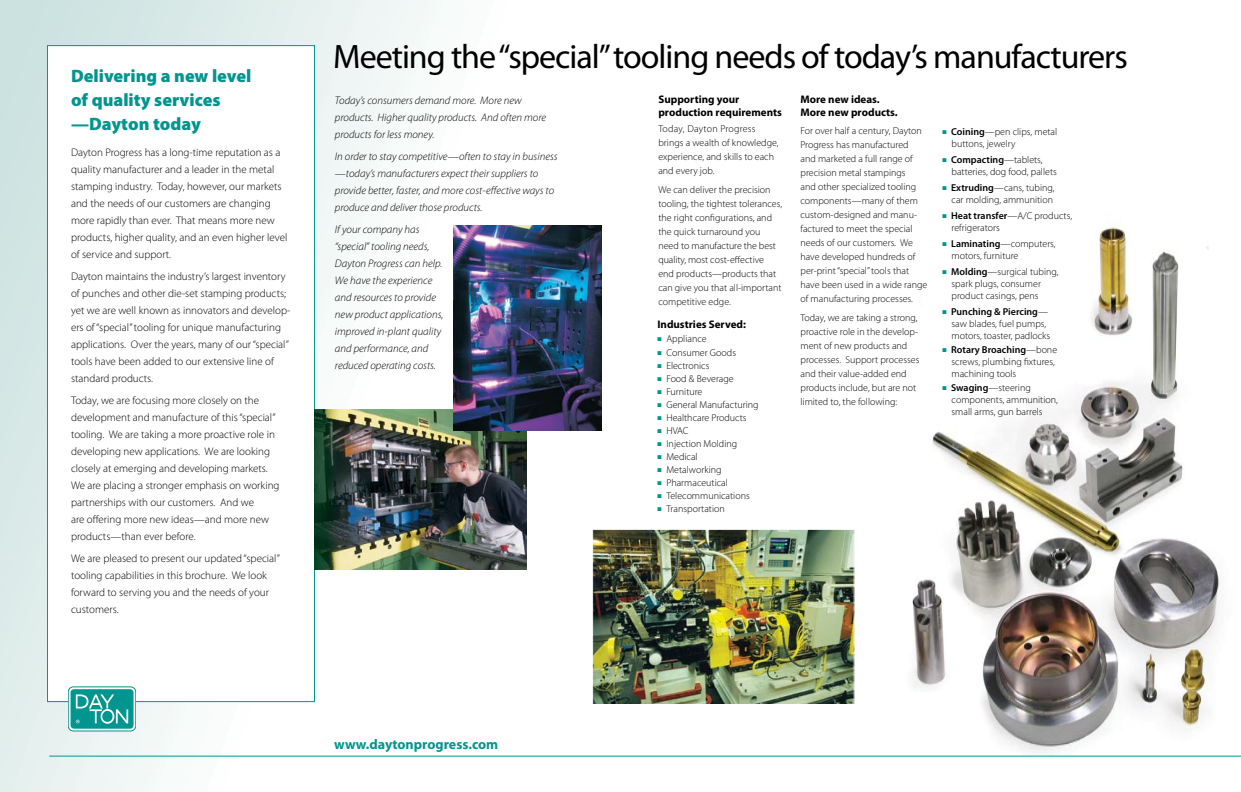
<style>
.page{position:relative;width:1241px;height:792px;background:#fff}
.page>*{position:absolute;margin:0;border:0;box-sizing:border-box;transform-origin:0 0}
.t1{font:34px "Myriad Pro";letter-spacing:-.03em;color:#000}
.t2{font:900 18px/24px "Myriad Pro";color:#00958e}
.t3{font:700 14px "Myriad Pro";color:#00958e}
.t4{font:300 11px/17px "Myriad Pro";color:#000}
.t5{font:italic 300 11px/17px "Myriad Pro";color:#000}
.t6{font:700 11px/13px "Myriad Pro";color:#000}
.t7{font:300 10px/14px "Myriad Pro";color:#000}
.s1{color:#00958e}
.s2{font-weight:600}
</style>
<div class="page">
<img style="left:878px;top:226px;width:362px;height:530px">
<img style="left:0;top:0;width:639px;height:792px">
<div style="left:48px;top:46px;width:266px;height:656px;background:#fff"></div>
<img style="left:594px;top:531px;width:258px;height:172px">
<div style="left:592px;top:529px;width:262px;height:186px;border:1px solid #fff"></div>
<hr style="left:49px;top:756px;width:1191px;height:1px;background:#00958e">
<svg style="left:68px;top:687px;width:68px;height:44px;background:#2ea8a2"></svg>
<div style="left:68px;top:687px;width:68px;height:44px;border:1px solid #00958e;border-radius:5px"></div>
<img style="left:314px;top:410px;width:212px;height:160px">
<img style="left:453px;top:225px;width:148px;height:206px">
<p class="t2" style="left:71px;top:64px;width:182px">Delivering a new level of quality services —Dayton today</p>
<p class="t4" style="left:71px;top:144px;width:218px">Dayton Progress has a long-time reputation as a quality manufacturer and a leader in the metal stamping industry. Today, however, our markets and the needs of our customers are changing more rapidly than ever. That means more new products, higher quality, and an even higher level of service and support.</p>
<p class="t4" style="left:71px;top:268px;width:221px">Dayton maintains the industry’s largest inventory of punches and other die-set stamping products; yet we are well known as innovators and develop&shy;ers of “special” tooling for unique manufacturing applications. Over the years, many of our “special” tools have been added to our extensive line of standard products.</p>
<p class="t4" style="left:71px;top:392px;width:210px">Today, we are focusing more closely on the development and manufacture of this “special” tooling. We are taking a more proactive role in developing new applications. We are looking closely at emerging and developing markets.<br>We are placing a stronger emphasis on working partnerships with our customers. And we<br>are offering more new ideas—and more new products—than ever before.</p>
<p class="t4" style="left:71px;top:550px;width:210px">We are pleased to present our updated “special” tooling capabilities in this brochure. We look forward to serving you and the needs of your customers.</p>
<p class="t1" style="left:333px;top:36px;width:796px">Meeting the “special” tooling needs of today’s manufacturers</p>
<p class="t6" style="left:658px;top:93px;width:125px">Supporting your production requirements</p>
<p class="t7" style="left:658px;top:122px;width:122px">Today, Dayton Progress brings a wealth of knowledge, experience, and skills to each and every job.</p>
<p class="t7" style="left:658px;top:183px;width:125px">We can deliver the precision tooling, the tightest tolerances, the right configurations, and the quick turnaround you need to manufacture the best quality, most cost-effective end products—products that can give you that all-important competitive edge.</p>
<p class="t6" style="left:657px;top:318px;width:90px">Industries Served:</p>
<p class="t7" style="left:657px;top:332px;width:51px"><span class="s1">■</span> Appliance</p>
<p class="t7" style="left:657px;top:346px;width:80px"><span class="s1">■</span> Consumer Goods</p>
<p class="t7" style="left:657px;top:359px;width:54px"><span class="s1">■</span> Electronics</p>
<p class="t7" style="left:657px;top:372px;width:78px"><span class="s1">■</span> Food &amp; Beverage</p>
<p class="t7" style="left:657px;top:385px;width:47px"><span class="s1">■</span> Furniture</p>
<p class="t7" style="left:657px;top:398px;width:103px"><span class="s1">■</span> General Manufacturing</p>
<p class="t7" style="left:657px;top:411px;width:91px"><span class="s1">■</span> Healthcare Products</p>
<p class="t7" style="left:657px;top:424px;width:33px"><span class="s1">■</span> HVAC</p>
<p class="t7" style="left:657px;top:437px;width:81px"><span class="s1">■</span> Injection Molding</p>
<p class="t7" style="left:657px;top:450px;width:42px"><span class="s1">■</span> Medical</p>
<p class="t7" style="left:657px;top:463px;width:66px"><span class="s1">■</span> Metalworking</p>
<p class="t7" style="left:657px;top:476px;width:72px"><span class="s1">■</span> Pharmaceutical</p>
<p class="t7" style="left:657px;top:489px;width:94px"><span class="s1">■</span> Telecommunications</p>
<p class="t7" style="left:657px;top:502px;width:69px"><span class="s1">■</span> Transportation</p>
<p class="t6" style="left:800px;top:93px;width:99px">More new ideas.<br>More new products.</p>
<p class="t7" style="left:800px;top:124px;width:128px">For over half a century, Dayton<br>Progress has manufactured<br>and marketed a full range of precision metal stampings<br>and other specialized tooling components—many of them custom-designed and manu&shy;factured to meet the special needs of our customers. We have developed hundreds of per-print “special” tools that have been used in a wide range of manufacturing processes.</p>
<p class="t7" style="left:800px;top:311px;width:120px">Today, we are taking a strong, proactive role in the develop&shy;ment of new products and processes. Support processes and their value-added end products include, but are not limited to, the following:</p>
<p class="t5" style="left:335px;top:91px;width:213px">Today’s consumers demand more. More new products. Higher quality products. And often more products for less money.</p>
<p class="t5" style="left:335px;top:147px;width:224px">In order to stay competitive—often to stay in business —today’s manufacturers expect their suppliers to provide better, faster, and more cost-effective ways to produce and deliver those products.</p>
<p class="t5" style="left:335px;top:220px;width:110px">If your company has “special” tooling needs,<br>Dayton Progress can help.<br>We have the experience and resources to provide new product applications, improved in-plant quality and performance, and reduced operating costs.</p>
<p class="t7" style="left:951px;top:125px;width:107px;line-height:12px;text-indent:-9px"><span class="s1">■</span> <span class="s2">Coining</span>—pen clips, metal buttons, jewelry</p>
<p class="t7" style="left:951px;top:153px;width:107px;line-height:12px;text-indent:-9px"><span class="s1">■</span> <span class="s2">Compacting</span>—tablets, batteries, dog food, pallets</p>
<p class="t7" style="left:942px;top:181px;width:113px;line-height:12px;text-align:right"><span class="s1">■</span> <span class="s2">Extruding</span>—cans, tubing, car molding, ammunition</p>
<p class="t7" style="left:951px;top:209px;width:122px;line-height:12px;text-indent:-9px"><span class="s1">■</span> <span class="s2">Heat transfer</span>—A/C products, refrigerators</p>
<p class="t7" style="left:951px;top:237px;width:106px;line-height:12px;text-indent:-9px"><span class="s1">■</span> <span class="s2">Laminating</span>—computers, motors, furniture</p>
<p class="t7" style="left:951px;top:265px;width:108px;line-height:12px;text-indent:-9px"><span class="s1">■</span> <span class="s2">Molding</span>—surgical tubing, spark plugs, consumer product casings, pens</p>
<p class="t7" style="left:951px;top:305px;width:100px;line-height:12px;text-indent:-9px"><span class="s1">■</span> <span class="s2">Punching &amp; Piercing</span>— saw blades, fuel pumps, motors, toaster, padlocks</p>
<p class="t7" style="left:951px;top:343px;width:107px;line-height:12px;text-indent:-9px"><span class="s1">■</span> <span class="s2">Rotary Broaching</span>—bone screws, plumbing fixtures, machining tools</p>
<p class="t7" style="left:951px;top:381px;width:108px;line-height:12px;text-indent:-9px"><span class="s1">■</span> <span class="s2">Swaging</span>—steering components, ammunition, small arms, gun barrels</p>
<p class="t3" style="left:334px;top:735px;width:166px">www.daytonprogress.com</p>
</div>
